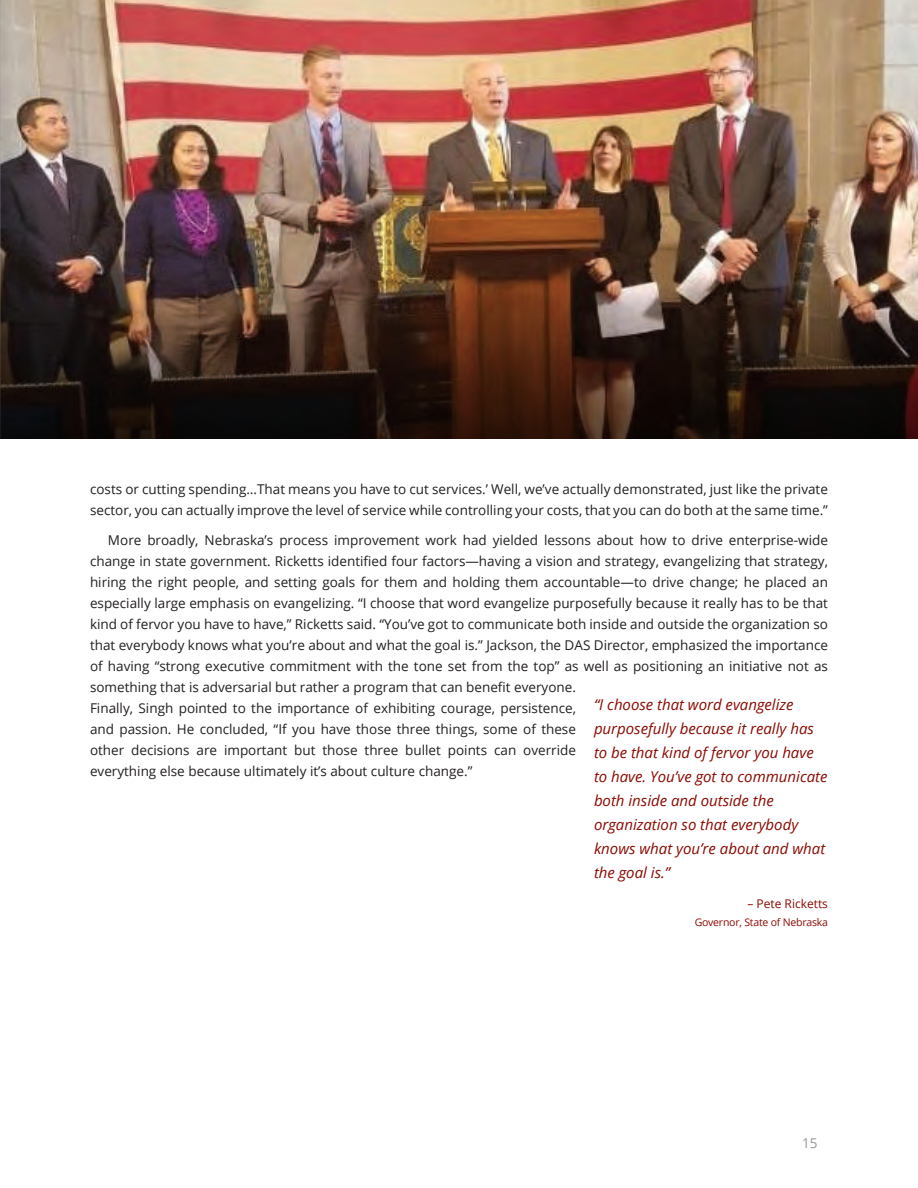
<style>
.page{position:relative;width:918px;height:1188px;background:#fff}
.page>*{position:absolute;margin:0;border:0;box-sizing:border-box;transform-origin:0 0}
.t1{font:italic 15px/24px "Open Sans";color:#8b0a02}
.t2{font:13.5px/21px "Open Sans";color:#231f20}
.t3{font:13.5px "Open Sans";color:#939598}
.t4{font:12px "Open Sans";color:#8b0a02}
.t5{font:10.5px "Open Sans";letter-spacing:-.02em;color:#8b0a02}
</style>
<div class="page">
<img style="left:1px;top:0;width:917px;height:192px">
<img style="left:0;top:0;width:1px;height:438px">
<img style="left:0;top:192px;width:918px;height:246px">
<p class="t2" style="left:90px;top:478px;width:739px">costs or cutting spending…That means you have to cut services.’ Well, we’ve actually demonstrated, just like the private sector, you can actually improve the level of service while controlling your costs, that you can do both at the same time.”</p>
<p class="t2" style="left:90px;top:529px;width:740px;text-indent:18px">More broadly, Nebraska’s process improvement work had yielded lessons about how to drive enterprise-wide change in state government. Ricketts identified four factors—having a vision and strategy, evangelizing that strategy, hiring the right people, and setting goals for them and holding them accountable—to drive change; he placed an especially large emphasis on evangelizing. “I choose that word evangelize purposefully because it really has to be that kind of fervor you have to have,” Ricketts said. “You’ve got to communicate both inside and outside the organization so that everybody knows what you’re about and what the goal is.” Jackson, the DAS Director, emphasized the importance of having “strong executive commitment with the tone set from the top” as well as positioning an initiative not as something that is adversarial but rather a program that can benefit everyone.<br>Finally, Singh pointed to the importance of exhibiting courage, persistence,<br>and passion. He concluded, “If you have those three things, some of these<br>other decisions are important but those three bullet points can override<br>everything else because ultimately it’s about culture change.”</p>
<p class="t1" style="left:594px;top:693px;width:235px">“I choose that word evangelize purposefully because it really has to be that kind of fervor you have to have. You’ve got to communicate both inside and outside the organization so that everybody knows what you’re about and what the goal is.”</p>
<p class="t4" style="left:747px;top:896px;width:82px">– Pete Ricketts</p>
<p class="t5" style="left:695px;top:915px;width:135px">Governor, State of Nebraska</p>
<p class="t3" style="left:802px;top:1134px;width:17px">15</p>
</div>
